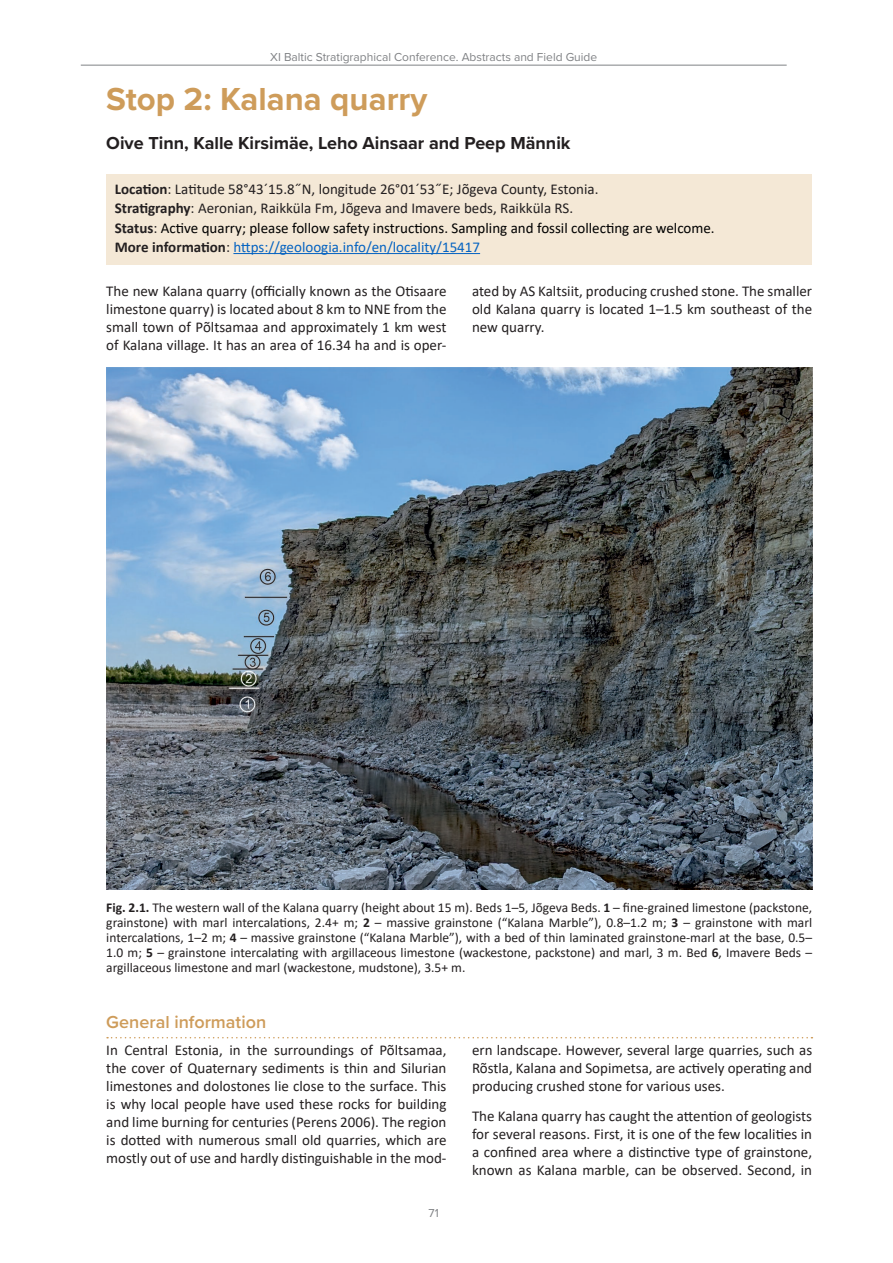
<style>
.page{position:relative;width:893px;height:1263px;background:#fff}
.page>*{position:absolute;margin:0;border:0;box-sizing:border-box;transform-origin:0 0}
.Heading_2{font:700 33px "Proxima Nova";color:#ce9c5a}
.Authors{font:700 18px "Proxima Nova";color:#231f20}
.Heading_3{font:600 18px "Proxima Nova";color:#ce9c5a}
.Normal_2col{font:15px/18px "Calibri";color:#231f20;text-align:justify}
.Info_box{font:15px "Calibri";color:#231f20}
.Info_box-2{font:15px "Calibri";color:#000}
.Info_box-3{font:15px "Calibri";color:#0563c1}
.Fig_caption{font:13.5px/15px "Calibri";color:#231f20;text-align:justify}
.t1{font:12px "Proxima Nova";color:#808285}
.s1{font-weight:700}
.s2{font-weight:700;color:#231f20}
.s3{color:#231f20}
</style>
<div class="page">
<hr style="left:81px;top:65px;width:706px;height:1px;background:#808285">
<div style="left:106px;top:174px;width:706px;height:32px;background:#f4e8d6"></div>
<div style="left:106px;top:194px;width:706px;height:32px;background:#f4e8d6"></div>
<div style="left:106px;top:213px;width:706px;height:32px;background:#f4e8d6"></div>
<div style="left:106px;top:232px;width:706px;height:32px;background:#f4e8d6"></div>
<hr style="left:233px;top:253px;width:247px;height:1px;background:#0563c1">
<svg style="left:107px;top:1037px;width:705px;height:1px"></svg>
<img style="left:106px;top:367px;width:706px;height:522px">
<p class="t1" style="left:270px;top:48px;width:329px">XI Baltic Stratigraphical Conference. Abstracts and Field Guide</p>
<p class="Heading_2" style="left:106px;top:74px;width:323px">Stop 2: Kalana quarry</p>
<p class="Authors" style="left:106px;top:130px;width:466px">Oive Tinn, Kalle Kirsimäe, Leho Ainsaar and Peep Männik</p>
<p class="Info_box" style="left:115px;top:179px;width:485px"><span class="s1">Location</span>: Latitude 58°43´15.8˝N, longitude 26°01´53˝E; Jõgeva County, Estonia.</p>
<p class="Info_box" style="left:115px;top:198px;width:460px"><span class="s1">Stratigraphy</span>: Aeronian, Raikküla Fm, Jõgeva and Imavere beds, Raikküla RS.</p>
<p class="Info_box-2" style="left:115px;top:217px;width:601px"><span class="s2">Status</span><span class="s3">:</span> Active quarry; please follow safety instructions. Sampling and fossil collecting are welcome.</p>
<p class="Info_box-3" style="left:115px;top:236px;width:367px"><span class="s2">More information</span><span class="s3">:</span> https://geoloogia.info/en/locality/15417</p>
<p class="Normal_2col" style="left:106px;top:282px;width:342px">The new Kalana quarry (officially known as the Otisaare limestone quarry) is located about 8 km to NNE from the small town of Põltsamaa and approximately 1 km west of Kalana village. It has an area of 16.34 ha and is oper-</p>
<p class="Normal_2col" style="left:472px;top:282px;width:342px">ated by AS Kaltsiit, producing crushed stone. The smaller old Kalana quarry is located 1–1.5 km southeast of the new quarry.</p>
<p class="Fig_caption" style="left:106px;top:900px;width:707px"><span class="s1">Fig. 2.1.</span> The western wall of the Kalana quarry (height about 15 m). Beds 1–5, Jõgeva Beds. <span class="s1">1</span> – fine-grained limestone (packstone, grainstone) with marl intercalations, 2.4+ m; <span class="s1">2</span> – massive grainstone (“Kalana Marble”), 0.8–1.2 m; <span class="s1">3</span> – grainstone with marl intercalations, 1–2 m; <span class="s1">4</span> – massive grainstone (“Kalana Marble”), with a bed of thin laminated grainstone-marl at the base, 0.5– 1.0 m; <span class="s1">5</span> – grainstone intercalating with argillaceous limestone (wackestone, packstone) and marl, 3 m. Bed <span class="s1">6</span>, Imavere Beds – argillaceous limestone and marl (wackestone, mudstone), 3.5+ m.</p>
<p class="Heading_3" style="left:106px;top:1009px;width:161px">General information</p>
<p class="Normal_2col" style="left:106px;top:1040px;width:342px">In Central Estonia, in the surroundings of Põltsamaa, the cover of Quaternary sediments is thin and Silurian limestones and dolostones lie close to the surface. This is why local people have used these rocks for building and lime burning for centuries (Perens 2006). The region is dotted with numerous small old quarries, which are mostly out of use and hardly distinguishable in the mod-</p>
<p class="Normal_2col" style="left:472px;top:1040px;width:342px">ern landscape. However, several large quarries, such as Rõstla, Kalana and Sopimetsa, are actively operating and producing crushed stone for various uses.</p>
<p class="Normal_2col" style="left:472px;top:1106px;width:342px">The Kalana quarry has caught the attention of geologists for several reasons. First, it is one of the few localities in a confined area where a distinctive type of grainstone, known as Kalana marble, can be observed. Second, in</p>
<p class="t1" style="left:429px;top:1204px;width:12px">71</p>
</div>
